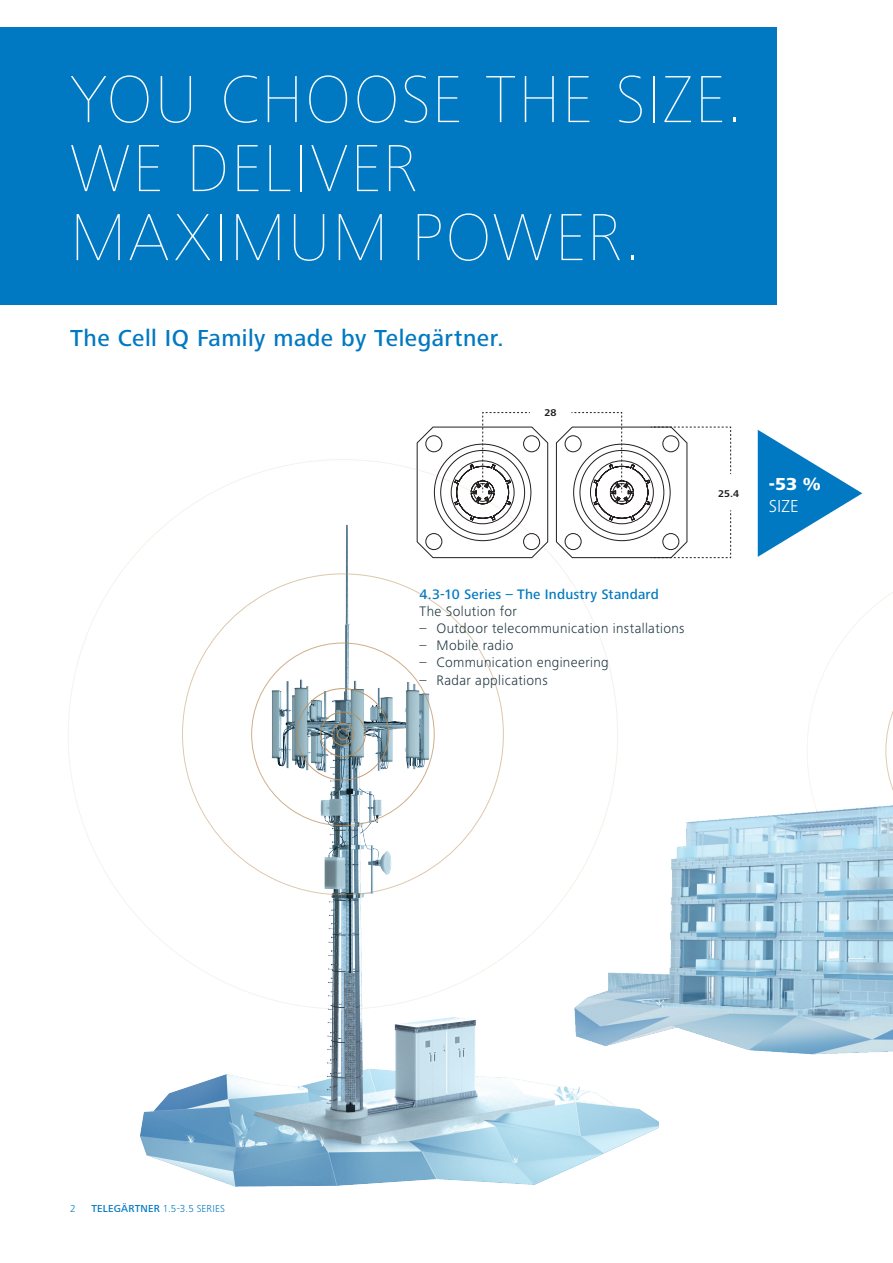
<style>
.page{position:relative;width:893px;height:1263px;background:#fff}
.page>*{position:absolute;margin:0;border:0;box-sizing:border-box;transform-origin:0 0}
.t1{font:900 69px/69px "Frutiger Next Pro";letter-spacing:.025em;color:#fff}
.t2{font:500 24px "Frutiger Next Pro";letter-spacing:.02em;color:#0079c2}
.t3{font:800 18px "Frutiger Next Pro";color:#fff}
.t4{font:300 18px "Frutiger Next Pro";color:#fff}
.t5{font:300 14.25px "Frutiger Next Pro";letter-spacing:.025em;color:#1d343f}
.t6{font:500 14.25px "Frutiger Next Pro";letter-spacing:.015em;color:#0079c2}
.t7{font:300 10.5px "Frutiger Next Pro";letter-spacing:.02em;color:#0079c2}
.t8{font:700 10.2px "Frutiger Next Pro";color:#231f20}
.s1{font-weight:500}
</style>
<div class="page">
<img style="left:658px;top:816px;width:235px;height:312px">
<img style="left:140px;top:973px;width:518px;height:214px">
<div style="left:0;top:27px;width:776px;height:277px;background:#0079c2"></div>
<svg style="left:416px;top:412px;width:133px;height:47px"></svg>
<svg style="left:555px;top:412px;width:176px;height:146px"></svg>
<svg style="left:758px;top:430px;width:135px;height:511px"></svg>
<svg style="left:68px;top:459px;width:550px;height:551px"></svg>
<h1 class="t1" style="left:70px;top:65px;width:675px">YOU CHOOSE THE SIZE.<br>WE DELIVER<br>MAXIMUM POWER.</h1>
<h2 class="t2" style="left:70px;top:325px;width:435px">The Cell IQ Family made by Telegärtner.</h2>
<p class="t8" style="left:544px;top:407px;width:14px">28</p>
<p class="t8" style="left:718px;top:487px;width:23px">25.4</p>
<p class="t3" style="left:769px;top:474px;width:54px">-53 %</p>
<p class="t4" style="left:769px;top:495px;width:31px">SIZE</p>
<p class="t6" style="left:419px;top:586px;width:241px">4.3-10 Series – The Industry Standard</p>
<p class="t5" style="left:419px;top:603px;width:99px">The Solution for</p>
<p class="t5" style="left:419px;top:620px;width:267px">– Outdoor telecommunication installations</p>
<p class="t5" style="left:419px;top:637px;width:96px">– Mobile radio</p>
<p class="t5" style="left:419px;top:655px;width:191px">– Communication engineering</p>
<p class="t5" style="left:419px;top:672px;width:130px">– Radar applications</p>
<p class="t7" style="left:70px;top:1202px;width:7px">2</p>
<p class="t7" style="left:91px;top:1202px;width:135px"><span class="s1">TELEGÄRTNER</span> 1.5-3.5 SERIES</p>
</div>
